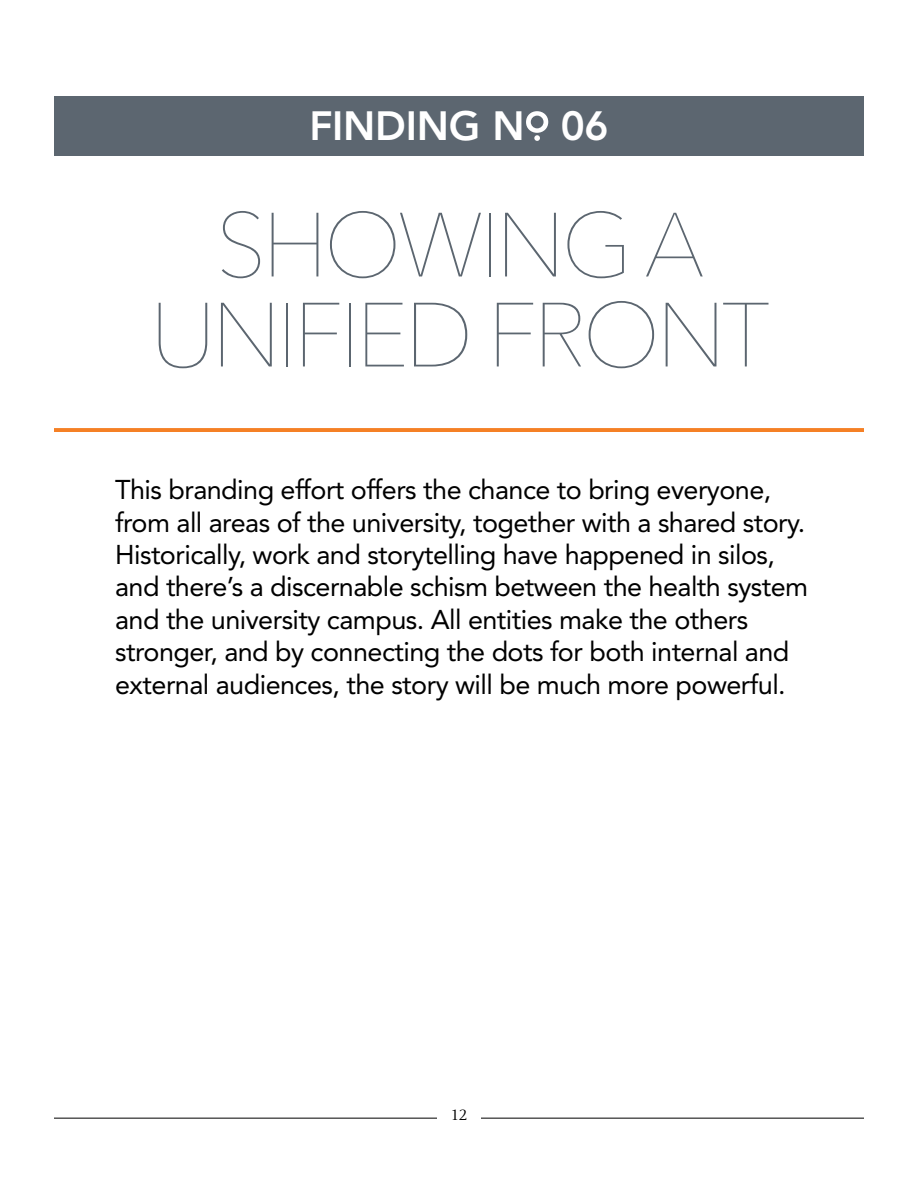
<style>
.page{position:relative;width:918px;height:1188px;background:#fff}
.page>*{position:absolute;margin:0;border:0;box-sizing:border-box;transform-origin:0 0}
.t1{font:200 90px/90px "Avenir Next LT Pro";letter-spacing:-.05em;color:#5c6670;text-align:center}
.t2{font:800 40.5px "Avenir";letter-spacing:-.005em;color:#fff}
.t3{font:27px/32.4px "Avenir";letter-spacing:-.02em;color:#000}
.t4{font:16.5px "Celeste Caps";color:#000}
</style>
<div class="page">
<hr style="left:54px;top:1118px;width:810px;height:1px;background:#000">
<svg style="left:54px;top:428px;width:810px;height:4px;background:#f58228"></svg>
<div style="left:437px;top:1108px;width:44px;height:50px;background:#fff"></div>
<div style="left:54px;top:96px;width:810px;height:60px;background:#5c6670"></div>
<svg style="left:526px;top:111px;width:22px;height:30px"></svg>
<div style="left:531px;top:116px;width:13px;height:12px;background:#5c6670;border-radius:50%"></div>
<p class="t2" style="left:310px;top:102px;width:300px">FINDING N 06</p>
<h1 class="t1" style="left:150px;top:200px;width:622px">SHOWING A<br>UNIFIED FRONT</h1>
<p class="t3" style="left:115px;top:474px;width:695px">This branding effort offers the chance to bring everyone, from all areas of the university, together with a shared story.<br>Historically, work and storytelling have happened in silos, and there’s a discernable schism between the health system and the university campus. All entities make the others stronger, and by connecting the dots for both internal and external audiences, the story will be much more powerful.</p>
<p class="t4" style="left:451px;top:1107px;width:18px">12</p>
</div>
